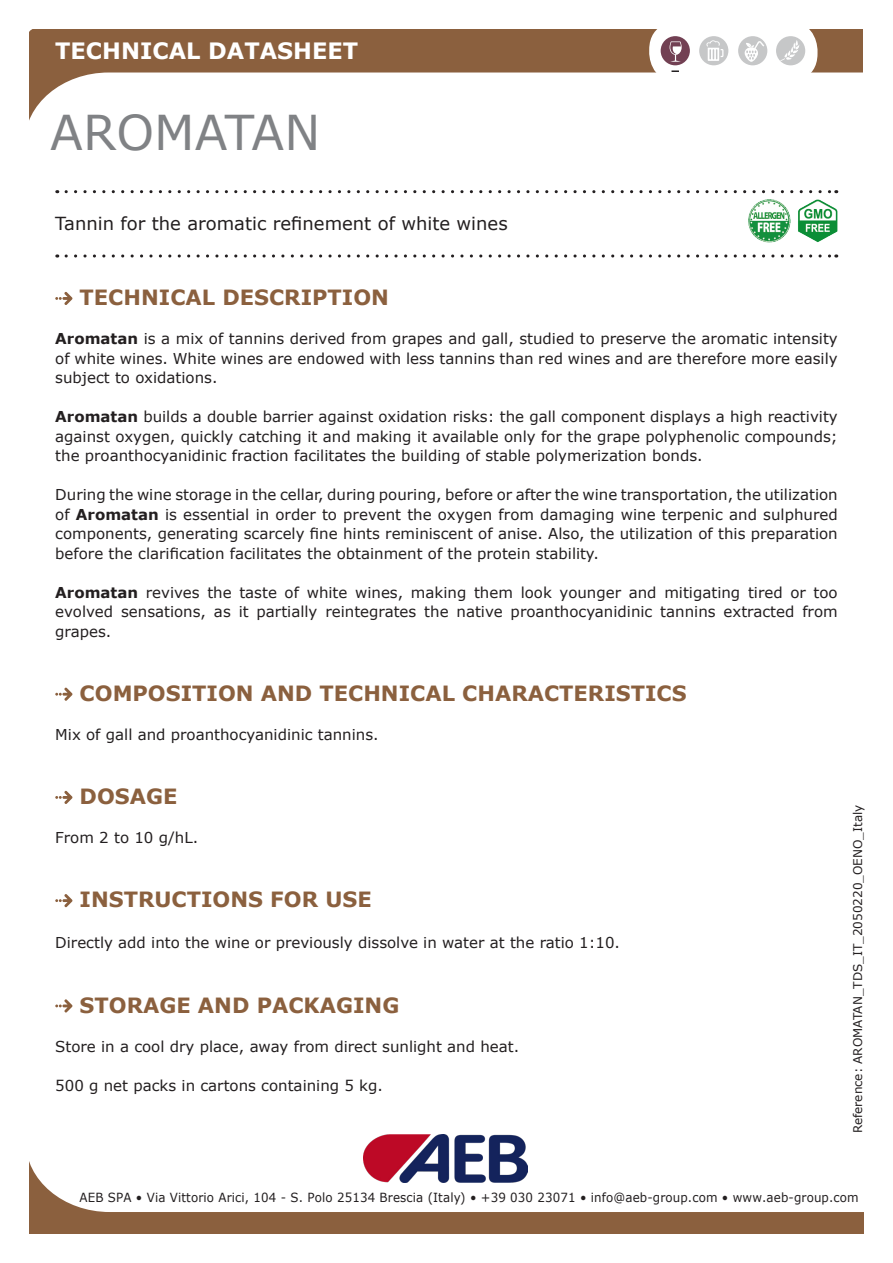
<style>
.page{position:relative;width:893px;height:1263px;background:#fff}
.page>*{position:absolute;margin:0;border:0;box-sizing:border-box;transform-origin:0 0}
.t1{font:48px "Verdana";color:#808285}
.t2{font:700 22.5px "Verdana";color:#fff}
.t3{font:700 21px "Verdana";color:#8b603e}
.t4{font:18px "Verdana";color:#231f20}
.t5{font:15px/19.5px "Verdana";color:#231f20;text-align:justify}
.t6{font:12.6px "Verdana";letter-spacing:.01em;color:#231f20;scale:.94 1}
.t7{font:12px "Verdana";color:#231f20}
.s1{font-weight:700}
</style>
<div class="page">
<svg style="left:30px;top:1164px;width:834px;height:69px"></svg>
<svg style="left:66px;top:190px;width:771px;height:3px"></svg>
<svg style="left:66px;top:254px;width:771px;height:4px"></svg>
<svg style="left:29px;top:30px;width:834px;height:91px"></svg>
<svg style="left:649px;top:21px;width:167px;height:61px"></svg>
<div style="left:650px;top:22px;width:167px;height:60px;background:#fff;border-radius:28px"></div>
<svg style="left:671px;top:70px;width:8px;height:2px"></svg>
<div style="left:776px;top:36px;width:29px;height:29px;background:#c6c7c8;border-radius:50%"></div>
<svg style="left:780px;top:40px;width:20px;height:21px"></svg>
<div style="left:738px;top:36px;width:29px;height:29px;background:#c6c7c8;border-radius:50%"></div>
<div style="left:661px;top:36px;width:29px;height:29px;background:#724053;border-radius:50%"></div>
<div style="left:699px;top:36px;width:29px;height:29px;background:#c6c7c8;border-radius:50%"></div>
<svg style="left:706px;top:40px;width:17px;height:21px"></svg>
<svg style="left:670px;top:41px;width:12px;height:21px"></svg>
<svg style="left:745px;top:41px;width:19px;height:21px"></svg>
<img style="left:363px;top:1134px;width:165px;height:48px">
<svg style="left:55px;top:292px;width:17px;height:13px"></svg>
<svg style="left:55px;top:688px;width:17px;height:13px"></svg>
<svg style="left:55px;top:791px;width:17px;height:13px"></svg>
<svg style="left:55px;top:894px;width:17px;height:13px"></svg>
<svg style="left:55px;top:999px;width:17px;height:13px"></svg>
<img style="left:748px;top:200px;width:90px;height:43px">
<h2 class="t2" style="left:55px;top:35px;width:304px">TECHNICAL DATASHEET</h2>
<p class="t1" style="left:50px;top:100px;width:271px">AROMATAN</p>
<p class="t4" style="left:55px;top:211px;width:454px">Tannin for the aromatic refinement of white wines</p>
<p class="t3" style="left:80px;top:282px;width:311px">TECHNICAL DESCRIPTION</p>
<p class="t5" style="left:55px;top:329px;width:784px"><span class="s1">Aromatan</span> is a mix of tannins derived from grapes and gall, studied to preserve the aromatic intensity of white wines. White wines are endowed with less tannins than red wines and are therefore more easily subject to oxidations.</p>
<p class="t5" style="left:55px;top:407px;width:784px"><span class="s1">Aromatan</span> builds a double barrier against oxidation risks: the gall component displays a high reactivity against oxygen, quickly catching it and making it available only for the grape polyphenolic compounds; the proanthocyanidinic fraction facilitates the building of stable polymerization bonds.</p>
<p class="t5" style="left:55px;top:485px;width:784px">During the wine storage in the cellar, during pouring, before or after the wine transportation, the utilization of <span class="s1">Aromatan</span> is essential in order to prevent the oxygen from damaging wine terpenic and sulphured components, generating scarcely fine hints reminiscent of anise. Also, the utilization of this preparation before the clarification facilitates the obtainment of the protein stability.</p>
<p class="t5" style="left:55px;top:582px;width:784px"><span class="s1">Aromatan</span> revives the taste of white wines, making them look younger and mitigating tired or too evolved sensations, as it partially reintegrates the native proanthocyanidinic tannins extracted from grapes.</p>
<p class="t3" style="left:80px;top:678px;width:608px">COMPOSITION AND TECHNICAL CHARACTERISTICS</p>
<p class="t5" style="left:55px;top:724px;width:325px">Mix of gall and proanthocyanidinic tannins.</p>
<p class="t3" style="left:80px;top:781px;width:99px">DOSAGE</p>
<p class="t5" style="left:55px;top:828px;width:144px">From 2 to 10 g/hL.</p>
<p class="t3" style="left:80px;top:885px;width:294px">INSTRUCTIONS FOR USE</p>
<p class="t5" style="left:55px;top:933px;width:566px">Directly add into the wine or previously dissolve in water at the ratio 1:10.</p>
<p class="t3" style="left:80px;top:990px;width:321px">STORAGE AND PACKAGING</p>
<p class="t5" style="left:55px;top:1036px;width:465px">Store in a cool dry place, away from direct sunlight and heat.</p>
<p class="t5" style="left:55px;top:1075px;width:329px">500 g net packs in cartons containing 5 kg.</p>
<p class="t7" style="left:850px;top:1133px;width:330px;rotate:-90deg">Reference: AROMATAN_TDS_IT_2050220_OENO_Italy</p>
<p class="t6" style="left:80px;top:1189px;width:830px">AEB SPA • Via Vittorio Arici, 104 - S. Polo 25134 Brescia (Italy) • +39 030 23071 • info@aeb-group.com • www.aeb-group.com</p>
</div>
